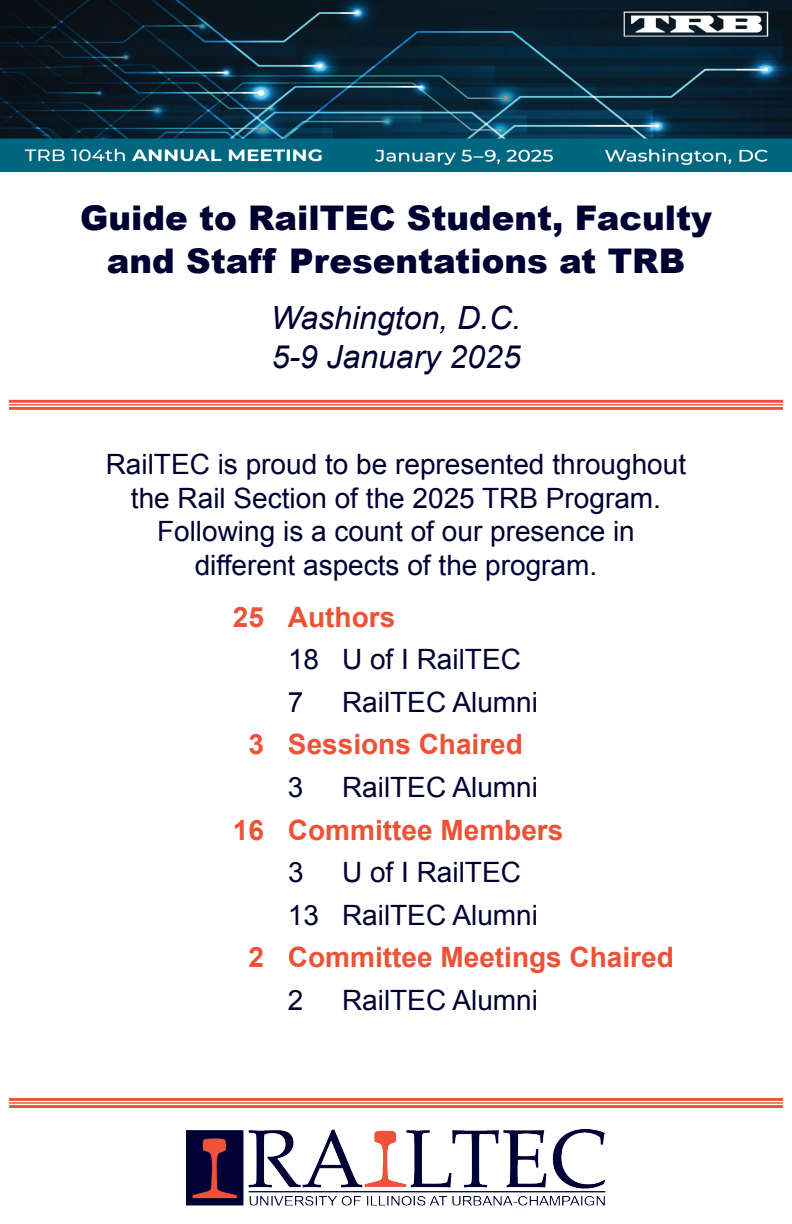
<style>
.page{position:relative;width:792px;height:1224px;background:#fff}
.page>*{position:absolute;margin:0;border:0;box-sizing:border-box;transform-origin:0 0}
.t1{font:900 34px/43.2px "Arial";color:#000032;text-align:center}
.t2{font:italic 32px "Arial";color:#000032}
.t3{font:28px/33.6px "Arial";color:#000032;text-align:center}
.t4{font:700 28px "Arial";color:#ed5136}
</style>
<div class="page">
<img style="left:187px;top:1130px;width:418px;height:76px">
<hr style="left:9px;top:400px;width:774px;height:3px;background:#ed5136">
<hr style="left:9px;top:404px;width:774px;height:2px;background:#ed5136">
<hr style="left:9px;top:407px;width:774px;height:3px;background:#ed5136">
<hr style="left:9px;top:1098px;width:774px;height:3px;background:#ed5136">
<hr style="left:9px;top:1102px;width:774px;height:2px;background:#ed5136">
<hr style="left:9px;top:1105px;width:774px;height:3px;background:#ed5136">
<img style="left:0;top:0;width:792px;height:171px">
<p class="t1" style="left:80px;top:195px;width:633px">Guide to RailTEC Student, Faculty and Staff Presentations at TRB</p>
<p class="t2" style="left:271px;top:297px;width:252px">Washington, D.C.</p>
<p class="t2" style="left:271px;top:336px;width:251px">5-9 January 2025</p>
<p class="t3" style="left:106px;top:448px;width:582px">RailTEC is proud to be represented throughout the Rail Section of the 2025 TRB Program.<br>Following is a count of our presence in different aspects of the program.</p>
<p class="t4" style="left:233px;top:598px;width:164px">25 Authors</p>
<p class="t3" style="left:288px;top:643px;width:234px">18 U of I RailTEC</p>
<p class="t3" style="left:288px;top:686px;width:17px">7</p>
<p class="t3" style="left:342px;top:686px;width:198px">RailTEC Alumni</p>
<p class="t4" style="left:248px;top:726px;width:276px">3 Sessions Chaired</p>
<p class="t3" style="left:288px;top:771px;width:17px">3</p>
<p class="t3" style="left:342px;top:771px;width:198px">RailTEC Alumni</p>
<p class="t4" style="left:233px;top:811px;width:332px">16 Committee Members</p>
<p class="t3" style="left:288px;top:856px;width:17px">3</p>
<p class="t3" style="left:342px;top:856px;width:180px">U of I RailTEC</p>
<p class="t3" style="left:288px;top:899px;width:252px">13 RailTEC Alumni</p>
<p class="t4" style="left:248px;top:939px;width:427px">2 Committee Meetings Chaired</p>
<p class="t3" style="left:288px;top:984px;width:17px">2</p>
<p class="t3" style="left:342px;top:984px;width:198px">RailTEC Alumni</p>
</div>
